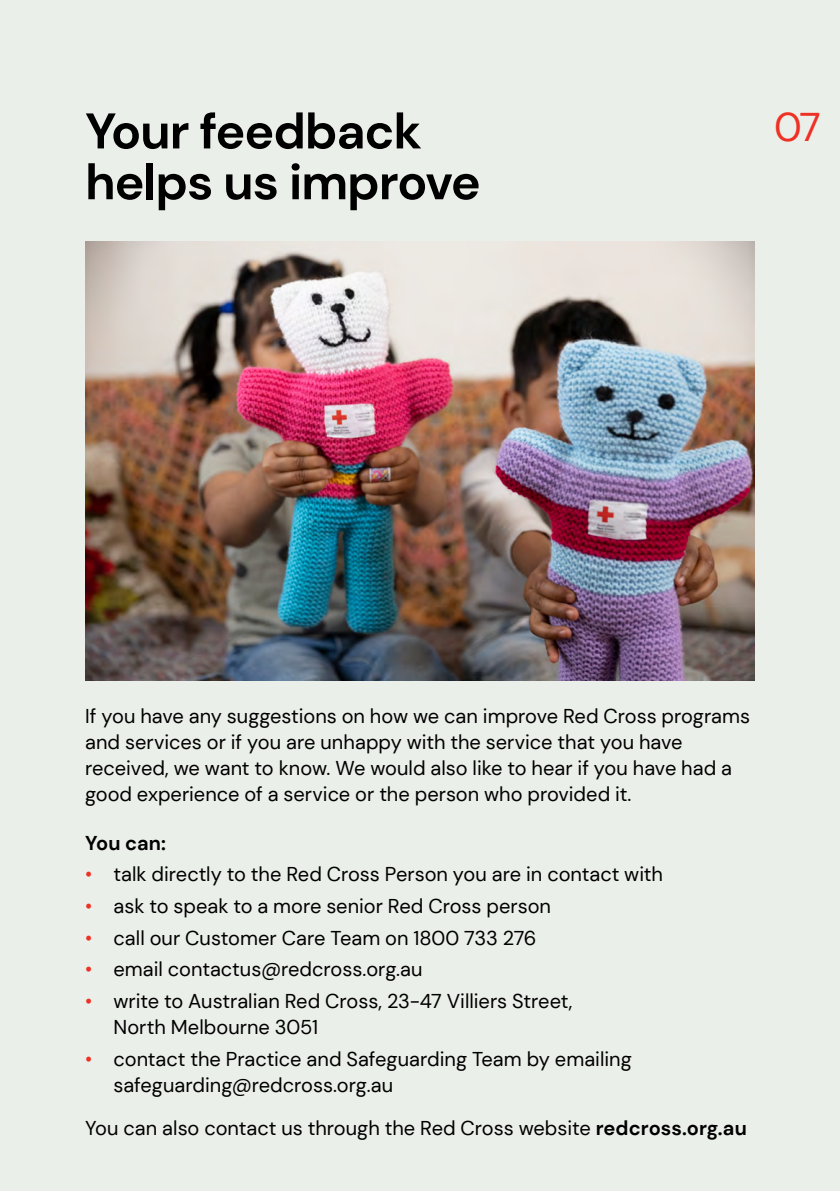
<style>
.page{position:relative;width:840px;height:1191px;background:#fff}
.page>*{position:absolute;margin:0;border:0;box-sizing:border-box;transform-origin:0 0}
.t1{font:700 50px "DM Sans";letter-spacing:-.02em;color:#000}
.Main_Heads{font:40px "DM Sans";color:#ee3124}
.t2{font:20px/26px "DM Sans";color:#000}
.t3{font:700 20px "DM Sans";color:#000}
.s1{color:#ee3124}
.s2{font-weight:700}
</style>
<div class="page">
<div style="left:0;top:0;width:839px;height:1191px;background:#ebefe9"></div>
<img style="left:85px;top:241px;width:669px;height:439px">
<p class="t1" style="left:85px;top:100px;width:338px">Your feedback</p>
<p class="t1" style="left:85px;top:150px;width:397px">helps us improve</p>
<p class="Main_Heads" style="left:773px;top:103px;width:48px">07</p>
<p class="t2" style="left:85px;top:703px;width:666px">If you have any suggestions on how we can improve Red Cross programs and services or if you are unhappy with the service that you have received, we want to know. We would also like to hear if you have had a good experience of a service or the person who provided it.</p>
<p class="t3" style="left:85px;top:830px;width:82px">You can:</p>
<p class="t2" style="left:85px;top:861px;width:579px"><span class="s1">•</span> talk directly to the Red Cross Person you are in contact with</p>
<p class="t2" style="left:85px;top:893px;width:467px"><span class="s1">•</span> ask to speak to a more senior Red Cross person</p>
<p class="t2" style="left:85px;top:924px;width:452px"><span class="s1">•</span> call our Customer Care Team on 1800 733 276</p>
<p class="t2" style="left:85px;top:956px;width:339px"><span class="s1">•</span> email contactus@redcross.org.au</p>
<p class="t2" style="left:113px;top:988px;width:460px;text-indent:-28px"><span class="s1">•</span> write to Australian Red Cross, 23-47 Villiers Street,<br>North Melbourne 3051</p>
<p class="t2" style="left:113px;top:1045px;width:519px;text-indent:-28px"><span class="s1">•</span> contact the Practice and Safeguarding Team by emailing safeguarding@redcross.org.au</p>
<p class="t2" style="left:85px;top:1114px;width:662px">You can also contact us through the Red Cross website <span class="s2">redcross.org.au</span></p>
</div>
